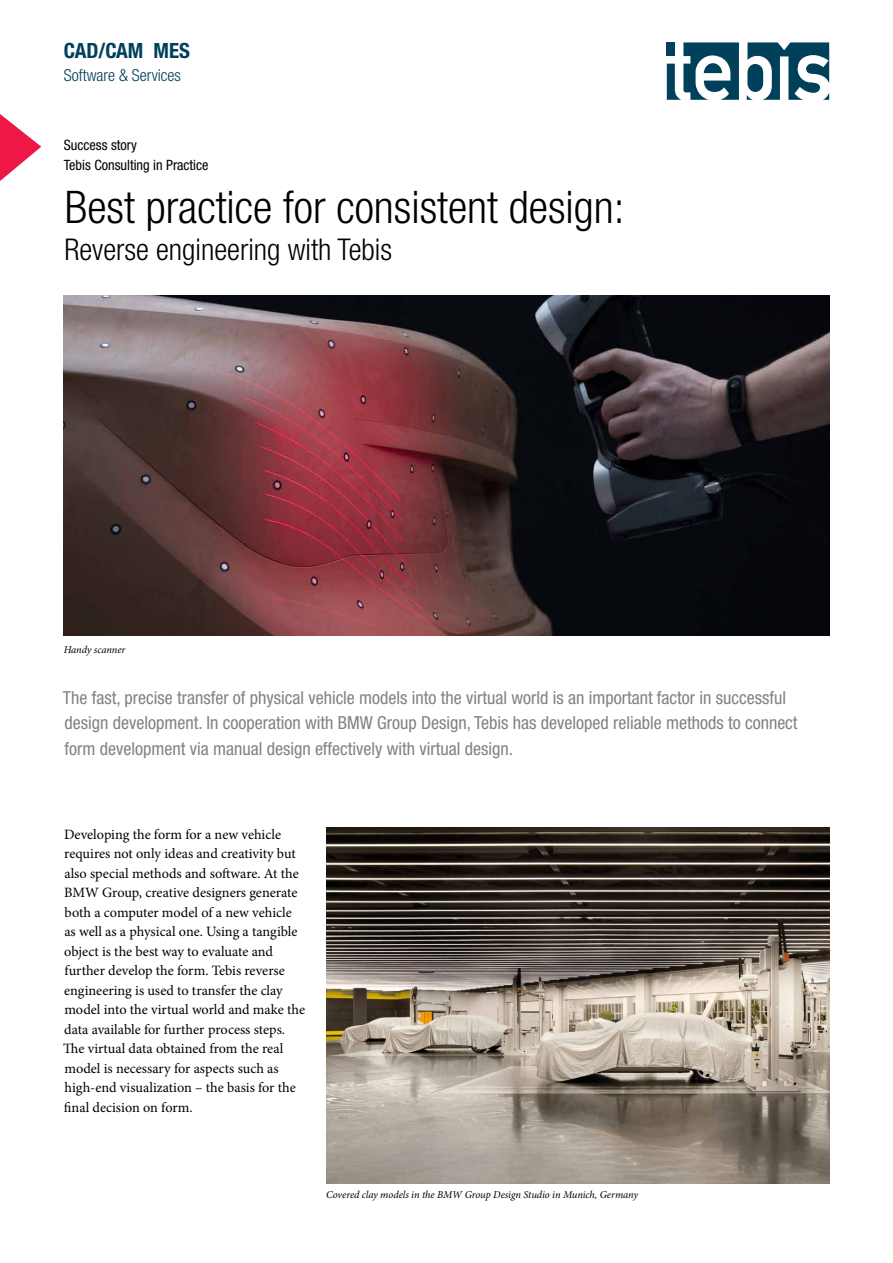
<style>
.page{position:relative;width:893px;height:1263px;background:#fff}
.page>*{position:absolute;margin:0;border:0;box-sizing:border-box;transform-origin:0 0}
.t1{font:300 condensed 45px "Helvetica Neue LT Std";color:#000}
.t2{font:300 condensed 30px "Helvetica Neue LT Std";color:#000}
.t3{font:700 condensed 21px "Helvetica Neue LT Std";color:#00405b}
.t4{font:condensed 18px/25.5px "Helvetica Neue LT Std";color:#808285}
.t5{font:300 condensed 16.5px "Helvetica Neue LT Std";color:#00405b}
.t6{font:14.25px/19.5px "Minion Pro";letter-spacing:-.005em;color:#000}
.t7{font:condensed 14.25px/19.5px "Helvetica Neue LT Pro";color:#000}
.t8{font:italic 10.5px "Minion Pro";letter-spacing:-.01em;color:#000}
</style>
<div class="page">
<img style="left:64px;top:296px;width:765px;height:340px">
<img style="left:326px;top:827px;width:503px;height:356px">
<svg style="left:667px;top:43px;width:72px;height:57px"></svg>
<svg style="left:747px;top:43px;width:82px;height:57px"></svg>
<svg style="left:0;top:114px;width:41px;height:67px"></svg>
<h3 class="t3" style="left:64px;top:37px;width:128px">CAD/CAM MES</h3>
<p class="t5" style="left:64px;top:65px;width:119px">Software &amp; Services</p>
<p class="t7" style="left:64px;top:135px;width:146px">Success story<br>Tebis Consulting in Practice</p>
<h1 class="t1" style="left:65px;top:182px;width:561px">Best practice for consistent design:</h1>
<h2 class="t2" style="left:65px;top:232px;width:329px">Reverse engineering with Tebis</h2>
<p class="t8" style="left:64px;top:642px;width:63px">Handy scanner</p>
<p class="t4" style="left:63px;top:685px;width:736px">The fast, precise transfer of physical vehicle models into the virtual world is an important factor in successful design development. In cooperation with BMW Group Design, Tebis has developed reliable methods to connect form development via manual design effectively with virtual design.</p>
<p class="t6" style="left:63px;top:824px;width:243px">Developing the form for a new vehicle requires not only ideas and creativity but also special methods and software. At the BMW Group, creative designers generate both a computer model of a new vehicle as well as a physical one. Using a tangible object is the best way to evaluate and further develop the form. Tebis reverse engineering is used to transfer the clay model into the virtual world and make the data available for further process steps.<br>The virtual data obtained from the real model is necessary for aspects such as high-end visualization – the basis for the final decision on form.</p>
<p class="t8" style="left:326px;top:1188px;width:314px">Covered clay models in the BMW Group Design Studio in Munich, Germany</p>
</div>
